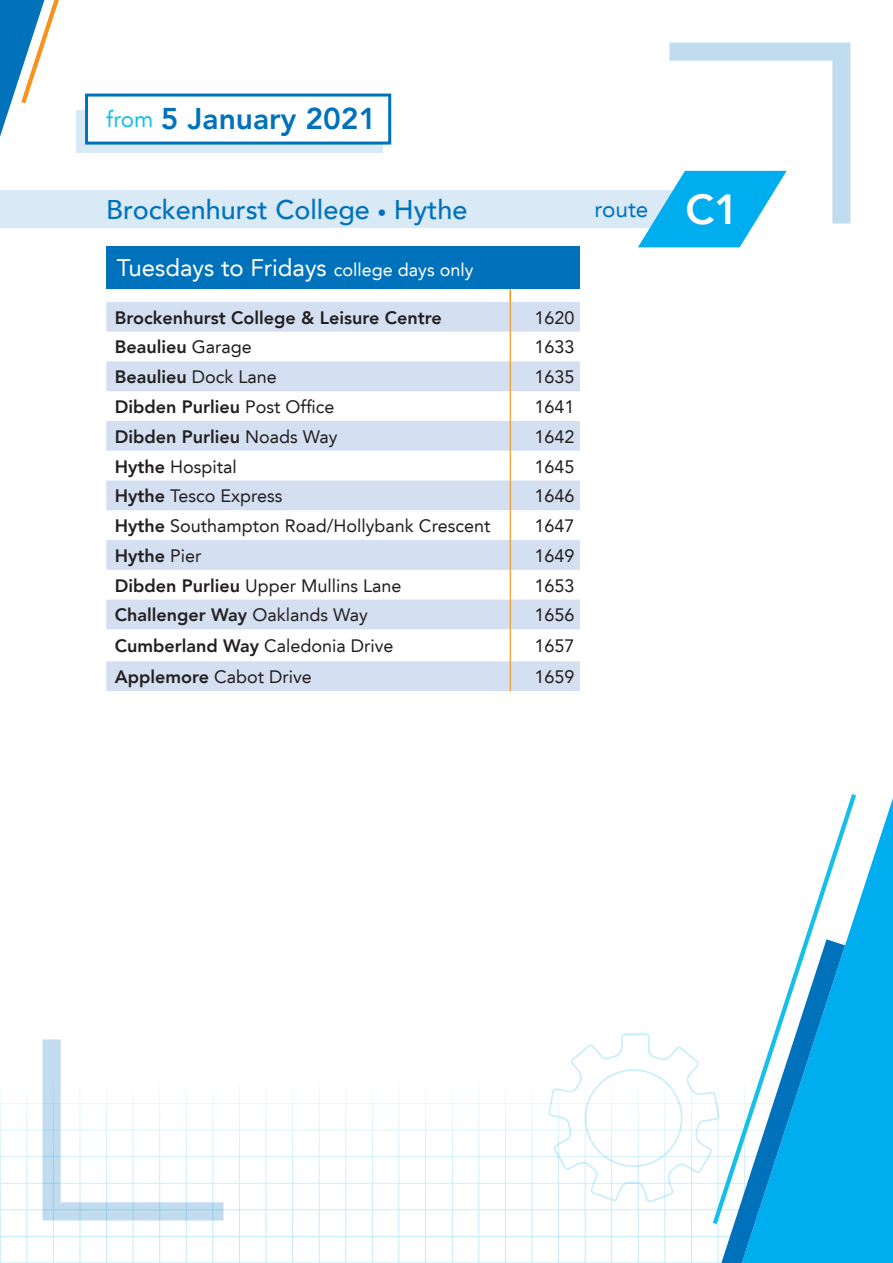
<style>
.page{position:relative;width:893px;height:1263px;background:#fff}
.page>*{position:absolute;margin:0;border:0;box-sizing:border-box;transform-origin:0 0}
.t1{font:800 30px "Avenir LT";color:#0072bc}
.t2{font:500 27px "Avenir LT";color:#0072bc}
.t3{font:24px "Avenir LT";color:#fff}
.t4{font:22.5px "Avenir LT";color:#0072bc}
.t5{font:18px "Avenir LT";color:#231f20}
.t6{font:800 18px "Avenir LT";color:#231f20}
.s1{font-weight:400;font-size:22.5px;color:#15bfe9}
.s2{font-size:18px}
.s3{font-weight:400}
.s4{font-weight:800}
.s5{font-weight:800;font-size:42px;color:#fff}
</style>
<div class="page">
<hr style="left:0;top:1103px;width:891px;height:1px;background:#00aeef">
<hr style="left:0;top:1130px;width:891px;height:1px;background:#00aeef">
<hr style="left:0;top:1156px;width:891px;height:1px;background:#00aeef">
<hr style="left:0;top:1183px;width:891px;height:1px;background:#00aeef">
<hr style="left:0;top:1209px;width:891px;height:1px;background:#00aeef">
<hr style="left:0;top:1236px;width:891px;height:1px;background:#00aeef">
<hr style="left:0;top:1262px;width:891px;height:1px;background:#00aeef">
<hr style="left:425px;top:1084px;width:1px;height:179px;background:#00aeef">
<hr style="left:399px;top:1084px;width:1px;height:179px;background:#00aeef">
<hr style="left:372px;top:1084px;width:1px;height:179px;background:#00aeef">
<hr style="left:345px;top:1084px;width:1px;height:179px;background:#00aeef">
<hr style="left:319px;top:1084px;width:1px;height:179px;background:#00aeef">
<hr style="left:292px;top:1084px;width:1px;height:179px;background:#00aeef">
<hr style="left:266px;top:1084px;width:1px;height:179px;background:#00aeef">
<hr style="left:239px;top:1084px;width:1px;height:179px;background:#00aeef">
<hr style="left:213px;top:1084px;width:1px;height:179px;background:#00aeef">
<hr style="left:186px;top:1084px;width:1px;height:179px;background:#00aeef">
<hr style="left:159px;top:1084px;width:1px;height:179px;background:#00aeef">
<hr style="left:133px;top:1084px;width:1px;height:179px;background:#00aeef">
<hr style="left:106px;top:1084px;width:1px;height:179px;background:#00aeef">
<hr style="left:80px;top:1084px;width:1px;height:179px;background:#00aeef">
<hr style="left:53px;top:1084px;width:1px;height:179px;background:#00aeef">
<hr style="left:27px;top:1084px;width:1px;height:179px;background:#00aeef">
<hr style="left:0;top:1084px;width:1px;height:179px;background:#00aeef">
<hr style="left:532px;top:1084px;width:1px;height:179px;background:#00aeef">
<hr style="left:505px;top:1084px;width:1px;height:179px;background:#00aeef">
<hr style="left:479px;top:1084px;width:1px;height:179px;background:#00aeef">
<hr style="left:452px;top:1084px;width:1px;height:179px;background:#00aeef">
<div style="left:0;top:190px;width:740px;height:38px;background:#d9e9f5"></div>
<svg style="left:845px;top:798px;width:48px;height:465px;background:#1eb7f0"></svg>
<svg style="left:805px;top:794px;width:51px;height:430px"></svg>
<div style="left:106px;top:247px;width:474px;height:42px;background:#0072bc"></div>
<svg style="left:106px;top:302px;width:474px;height:389px;fill:#d4e0f1"></svg>
<svg style="left:509px;top:289px;width:2px;height:13px"></svg>
<hr style="left:510px;top:302px;width:1px;height:30px;background:#f7931d">
<svg style="left:510px;top:332px;width:1px;height:29px"></svg>
<hr style="left:510px;top:361px;width:1px;height:30px;background:#f7931d">
<hr style="left:510px;top:391px;width:1px;height:30px;background:#f7931d">
<hr style="left:510px;top:421px;width:1px;height:30px;background:#f7931d">
<svg style="left:510px;top:451px;width:1px;height:29px"></svg>
<hr style="left:510px;top:480px;width:1px;height:30px;background:#f7931d">
<hr style="left:510px;top:510px;width:1px;height:30px;background:#f7931d">
<hr style="left:510px;top:540px;width:1px;height:30px;background:#f7931d">
<hr style="left:510px;top:570px;width:1px;height:30px;background:#f7931d">
<svg style="left:510px;top:600px;width:1px;height:29px"></svg>
<hr style="left:510px;top:629px;width:1px;height:32px;background:#f7931d">
<hr style="left:510px;top:661px;width:1px;height:30px;background:#f7931d">
<svg style="left:638px;top:43px;width:212px;height:204px"></svg>
<svg style="left:0;top:0;width:59px;height:137px"></svg>
<svg style="left:43px;top:1039px;width:181px;height:181px"></svg>
<svg style="left:548px;top:939px;width:297px;height:324px"></svg>
<div style="left:77px;top:111px;width:306px;height:42px;background:#d9e9f5"></div>
<div style="left:85px;top:94px;width:306px;height:51px;background:#fff;border:3px solid #0072bc"></div>
<h1 class="t1" style="left:106px;top:101px;width:272px"><span class="s1">from</span> 5 January 2021</h1>
<h2 class="t2" style="left:106px;top:194px;width:363px">Brockenhurst College <span class="s2">•</span> Hythe</h2>
<h3 class="t3" style="left:117px;top:253px;width:358px">Tuesdays to Fridays <span class="s2">college days only</span></h3>
<p class="t6" style="left:115px;top:307px;width:329px">Brockenhurst College &amp; Leisure Centre</p>
<p class="t5" style="left:534px;top:307px;width:42px">1620</p>
<p class="t6" style="left:115px;top:336px;width:139px">Beaulieu <span class="s3">Garage</span></p>
<p class="t5" style="left:534px;top:337px;width:42px">1633</p>
<p class="t6" style="left:115px;top:366px;width:164px">Beaulieu <span class="s3">Dock Lane</span></p>
<p class="t5" style="left:534px;top:366px;width:42px">1635</p>
<p class="t6" style="left:115px;top:396px;width:221px">Dibden Purlieu <span class="s3">Post Office</span></p>
<p class="t5" style="left:534px;top:396px;width:42px">1641</p>
<p class="t6" style="left:115px;top:426px;width:224px">Dibden Purlieu <span class="s3">Noads Way</span></p>
<p class="t5" style="left:534px;top:426px;width:42px">1642</p>
<p class="t5" style="left:115px;top:456px;width:124px"><span class="s4">Hythe</span> Hospital</p>
<p class="t5" style="left:534px;top:456px;width:42px">1645</p>
<p class="t5" style="left:115px;top:486px;width:169px"><span class="s4">Hythe</span> Tesco Express</p>
<p class="t5" style="left:534px;top:486px;width:42px">1646</p>
<p class="t5" style="left:115px;top:515px;width:377px"><span class="s4">Hythe</span> Southampton Road/Hollybank Crescent</p>
<p class="t5" style="left:534px;top:515px;width:42px">1647</p>
<p class="t6" style="left:115px;top:545px;width:88px">Hythe <span class="s3">Pier</span></p>
<p class="t5" style="left:534px;top:545px;width:42px">1649</p>
<p class="t5" style="left:115px;top:575px;width:288px"><span class="s4">Dibden Purlieu</span> Upper Mullins Lane</p>
<p class="t5" style="left:534px;top:575px;width:42px">1653</p>
<p class="t6" style="left:115px;top:604px;width:255px">Challenger Way <span class="s3">Oaklands Way</span></p>
<p class="t5" style="left:534px;top:605px;width:42px">1656</p>
<p class="t5" style="left:115px;top:635px;width:280px"><span class="s4">Cumberland Way</span> Caledonia Drive</p>
<p class="t5" style="left:534px;top:635px;width:42px">1657</p>
<p class="t5" style="left:115px;top:666px;width:199px"><span class="s4">Applemore</span> Cabot Drive</p>
<p class="t5" style="left:534px;top:666px;width:42px">1659</p>
<p class="t4" style="left:595px;top:196px;width:146px">route <span class="s5">C1</span></p>
</div>
